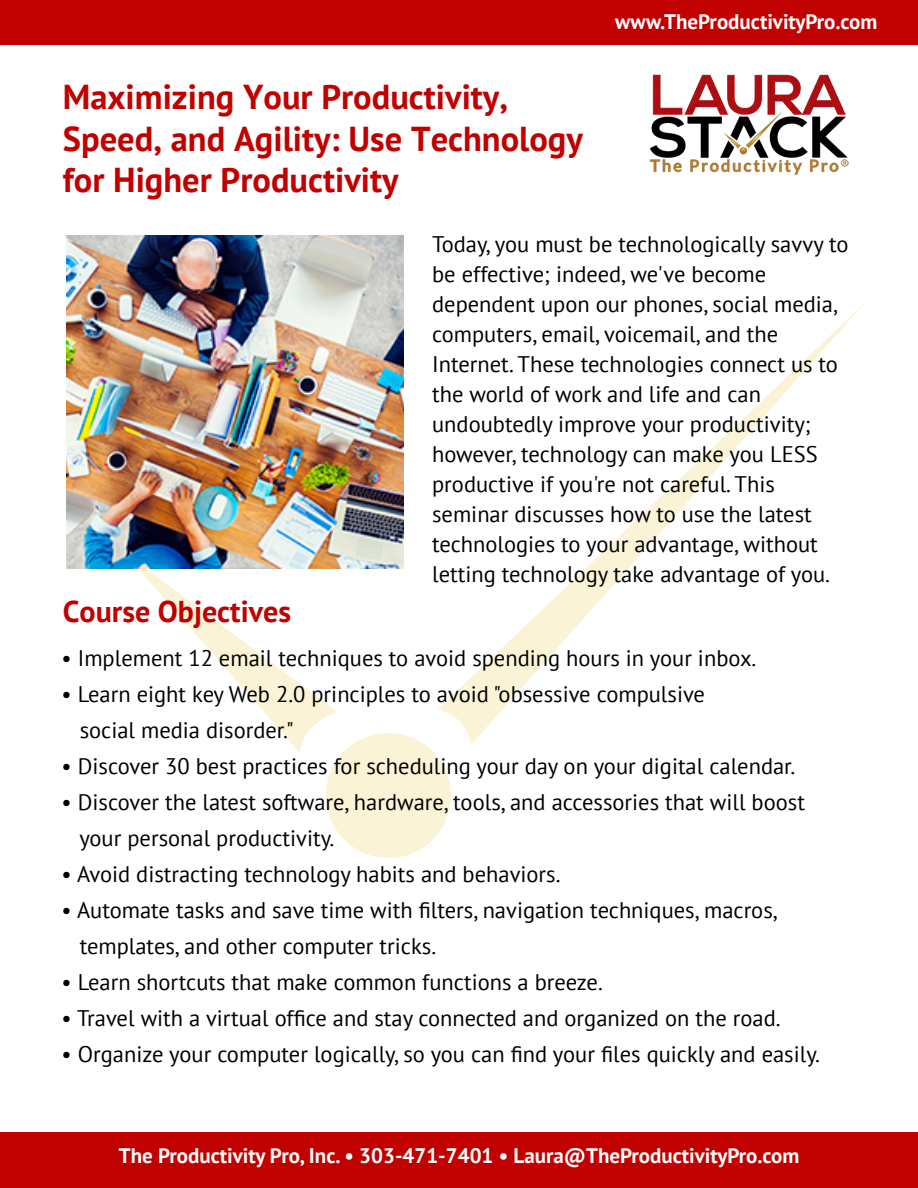
<style>
.page{position:relative;width:918px;height:1188px;background:#fff}
.page>*{position:absolute;margin:0;border:0;box-sizing:border-box;transform-origin:0 0}
.t1{font:700 34.5px/41.4px "PT Sans";color:#c10000}
.t2{font:700 30px "PT Sans";color:#c10000}
.t3{font:22.5px/30px "PT Sans";color:#000}
.t4{font:700 21px "PT Sans";color:#fff}
</style>
<div class="page">
<img style="left:649px;top:74px;width:200px;height:101px">
<div style="left:326px;top:733px;width:125px;height:125px;background:#faf3d5;border-radius:50%"></div>
<svg style="left:437px;top:303px;width:428px;height:442px"></svg>
<svg style="left:124px;top:568px;width:214px;height:185px"></svg>
<div style="left:0;top:0;width:918px;height:45px;background:#c10000"></div>
<div style="left:0;top:1132px;width:918px;height:56px;background:#c10000"></div>
<img style="left:66px;top:236px;width:338px;height:332px">
<h1 class="t1" style="left:63px;top:76px;width:522px">Maximizing Your Productivity,<br>Speed, and Agility: Use Technology for Higher Productivity</h1>
<p class="t4" style="left:615px;top:7px;width:264px">www.TheProductivityPro.com</p>
<h2 class="t2" style="left:63px;top:592px;width:230px">Course Objectives</h2>
<p class="t3" style="left:432px;top:229px;width:418px">Today, you must be technologically savvy to be effective; indeed, we've become dependent upon our phones, social media, computers, email, voicemail, and the Internet. These technologies connect us to the world of work and life and can undoubtedly improve your productivity; however, technology can make you LESS productive if you're not careful. This seminar discusses how to use the latest technologies to your advantage, without letting technology take advantage of you.</p>
<p class="t3" style="left:62px;top:643px;width:696px">• Implement 12 email techniques to avoid spending hours in your inbox.</p>
<p class="t3" style="left:80px;top:676px;width:627px;line-height:36px;text-indent:-18px">• Learn eight key Web 2.0 principles to avoid "obsessive compulsive social media disorder."</p>
<p class="t3" style="left:62px;top:751px;width:735px">• Discover 30 best practices for scheduling your day on your digital calendar.</p>
<p class="t3" style="left:79px;top:784px;width:727px;line-height:36px;text-indent:-18px">• Discover the latest software, hardware, tools, and accessories that will boost your personal productivity.</p>
<p class="t3" style="left:62px;top:859px;width:500px">• Avoid distracting technology habits and behaviors.</p>
<p class="t3" style="left:80px;top:892px;width:700px;line-height:36px;text-indent:-18px">• Automate tasks and save time with filters, navigation techniques, macros, templates, and other computer tricks.</p>
<p class="t3" style="left:62px;top:967px;width:543px">• Learn shortcuts that make common functions a breeze.</p>
<p class="t3" style="left:62px;top:1003px;width:720px">• Travel with a virtual office and stay connected and organized on the road.</p>
<p class="t3" style="left:62px;top:1039px;width:760px">• Organize your computer logically, so you can find your files quickly and easily.</p>
<p class="t4" style="left:119px;top:1141px;width:682px">The Productivity Pro, Inc. • 303-471-7401 • Laura@TheProductivityPro.com</p>
</div>
